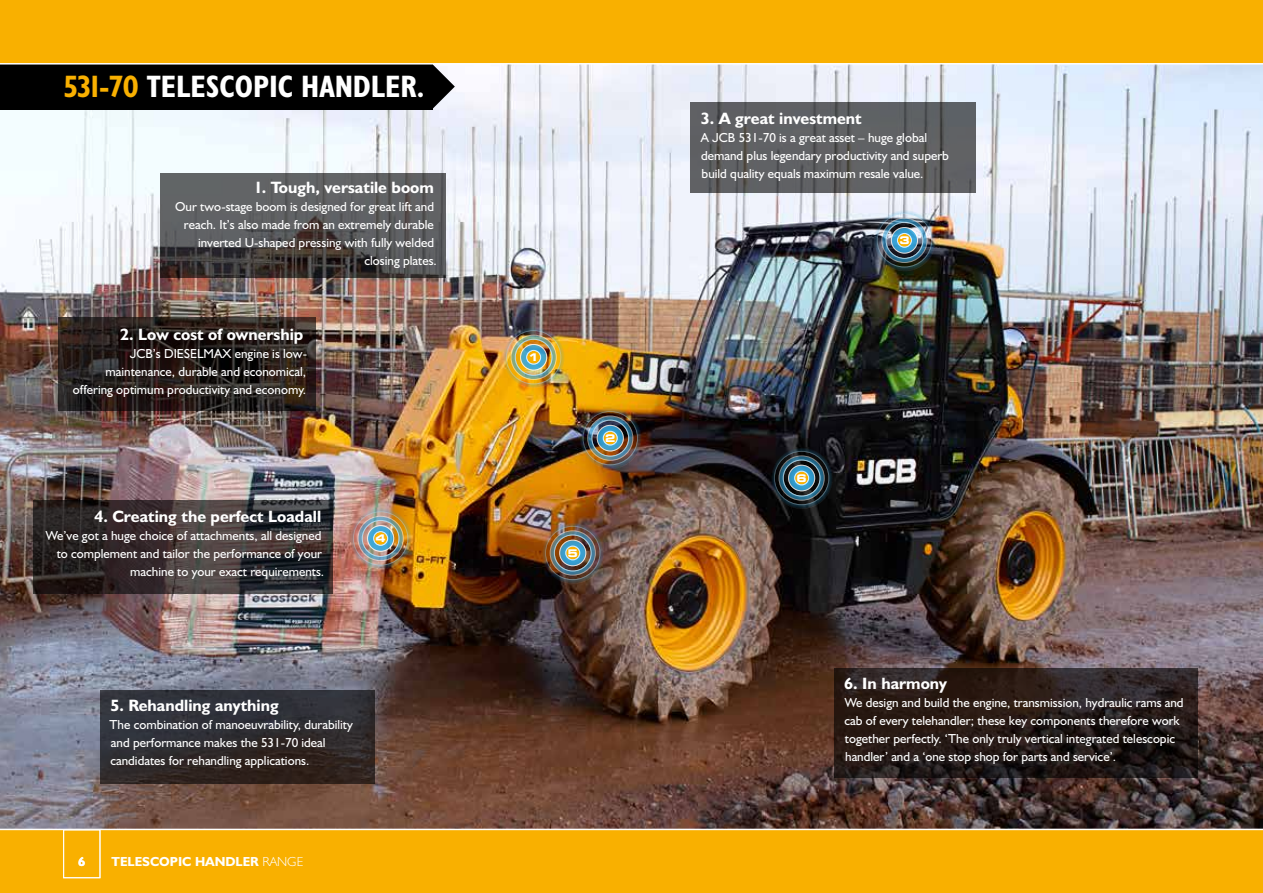
<style>
.page{position:relative;width:1263px;height:893px;background:#fff}
.page>*{position:absolute;margin:0;border:0;box-sizing:border-box;transform-origin:0 0}
.t1{font:31.2px "JCB Bold Condensed";color:#fff}
.t2{font:16.5px "JCB Bold";color:#fff}
.t3{font:13.2px/18px "JCB Roman";color:#fff}
.t4{font:13.2px "JCB Bold";color:#fff}
.t5{font:700 expanded 10.5px "Square 721 BT";color:#fff}
.s1{color:#f9b000}
.s2{font-family:"JCB Light"}
</style>
<div class="page">
<img style="left:0;top:65px;width:1263px;height:764px">
<svg style="left:161px;top:173px;width:285px;height:105px;background:#545354"></svg>
<svg style="left:59px;top:317px;width:257px;height:94px;background:#281f1c"></svg>
<svg style="left:34px;top:500px;width:299px;height:93px;background:#362f30"></svg>
<svg style="left:100px;top:690px;width:274px;height:94px;background:#2f2c2f"></svg>
<svg style="left:834px;top:668px;width:364px;height:110px;background:#261b19"></svg>
<svg style="left:691px;top:103px;width:285px;height:90px;background:#5c5e60"></svg>
<div style="left:0;top:829px;width:1263px;height:64px;background:#f9b000"></div>
<hr style="left:0;top:829px;width:1263px;height:1px;background:#fff">
<svg style="left:432px;top:65px;width:23px;height:44px"></svg>
<div style="left:0;top:53px;width:432px;height:56px;background:#000"></div>
<div style="left:0;top:0;width:1263px;height:64px;background:#f9b000"></div>
<div style="left:63px;top:829px;width:37px;height:49px;border:1px solid #fff"></div>
<hr style="left:0;top:63px;width:1263px;height:2px;background:#fff">
<img style="left:578px;top:407px;width:64px;height:63px">
<img style="left:872px;top:209px;width:65px;height:63px">
<img style="left:348px;top:507px;width:65px;height:63px">
<img style="left:540px;top:521px;width:65px;height:64px">
<svg style="left:769px;top:446px;width:65px;height:64px;background:#2c3d41"></svg>
<img style="left:501px;top:326px;width:65px;height:63px">
<h1 class="t1" style="left:64px;top:67px;width:362px"><span class="s1">531-70</span> TELESCOPIC HANDLER.</h1>
<p class="t2" style="left:254px;top:177px;width:182px">1. Tough, versatile boom</p>
<p class="t3" style="left:175px;top:197px;width:263px;text-align:right">Our two-stage boom is designed for great lift and reach. It’s also made from an extremely durable inverted U-shaped pressing with fully welded closing plates.</p>
<p class="t2" style="left:120px;top:324px;width:185px">2. Low cost of ownership</p>
<p class="t3" style="left:73px;top:345px;width:236px;text-align:right">JCB’s DIESELMAX engine is low&shy;maintenance, durable and economical, offering optimum productivity and economy.</p>
<p class="t2" style="left:94px;top:506px;width:228px">4. Creating the perfect Loadall</p>
<p class="t3" style="left:46px;top:526px;width:280px;text-align:right">We’ve got a huge choice of attachments, all designed to complement and tailor the performance of your machine to your exact requirements.</p>
<p class="t5" style="left:375px;top:532px;width:12px">4</p>
<p class="t2" style="left:110px;top:695px;width:170px">5. Rehandling anything</p>
<p class="t3" style="left:110px;top:715px;width:245px">The combination of manoeuvrability, durability and performance makes the 531-70 ideal candidates for rehandling applications.</p>
<p class="t4" style="left:78px;top:853px;width:9px">6</p>
<p class="t4" style="left:112px;top:853px;width:193px">TELESCOPIC HANDLER <span class="s2">RANGE</span></p>
<p class="t5" style="left:528px;top:351px;width:12px">1</p>
<p class="t5" style="left:605px;top:432px;width:12px">2</p>
<p class="t5" style="left:568px;top:547px;width:12px">5</p>
<p class="t2" style="left:701px;top:108px;width:163px">3. A great investment</p>
<p class="t3" style="left:701px;top:128px;width:250px">A JCB 531-70 is a great asset – huge global demand plus legendary productivity and superb build quality equals maximum resale value.</p>
<p class="t5" style="left:899px;top:234px;width:12px">3</p>
<p class="t5" style="left:796px;top:472px;width:12px">6</p>
<p class="t2" style="left:844px;top:673px;width:104px">6. In harmony</p>
<p class="t3" style="left:844px;top:693px;width:341px">We design and build the engine, transmission, hydraulic rams and cab of every telehandler; these key components therefore work together perfectly. ‘The only truly vertical integrated telescopic handler’ and a ‘one stop shop for parts and service’.</p>
</div>
